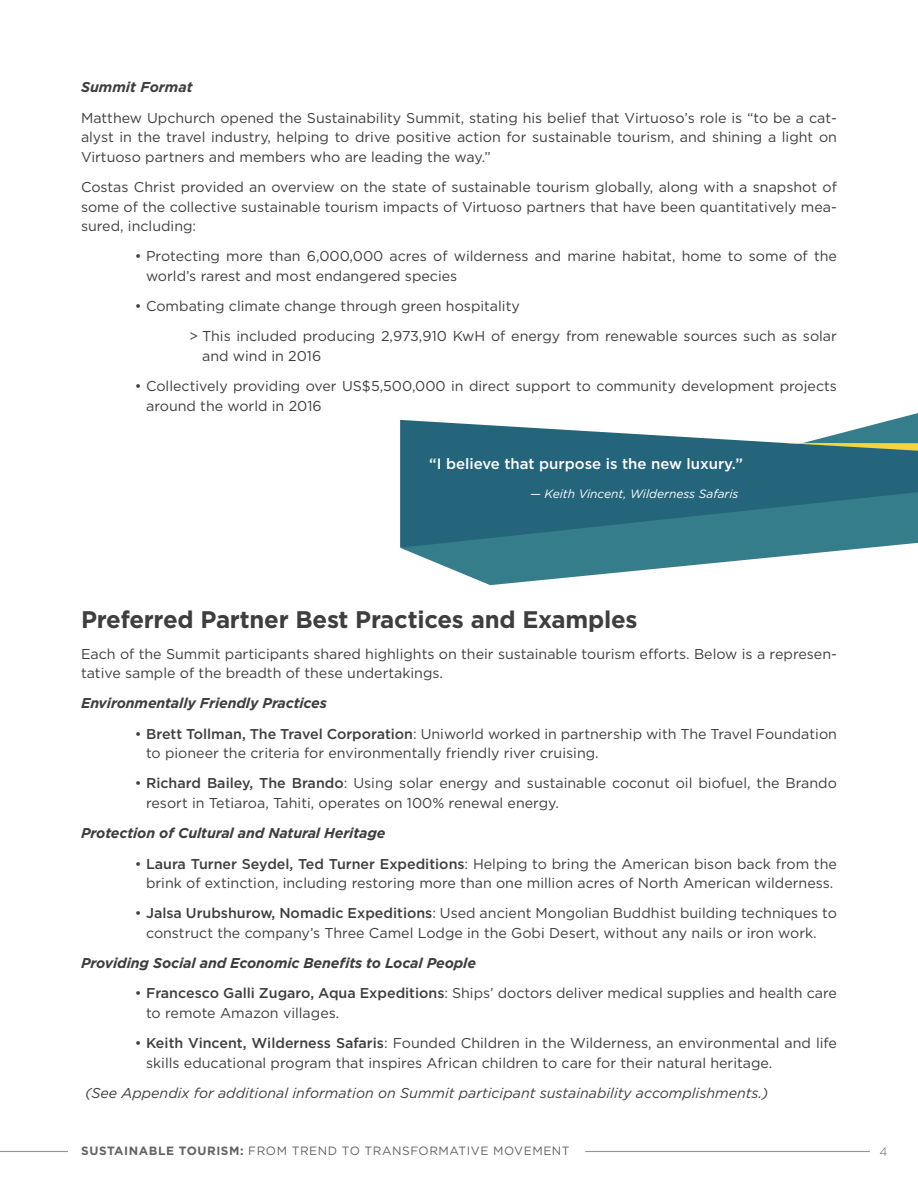
<style>
.page{position:relative;width:918px;height:1188px;background:#fff}
.page>*{position:absolute;margin:0;border:0;box-sizing:border-box;transform-origin:0 0}
.t1{font:700 24px "Gotham";letter-spacing:-.01em;color:#3e3e3f}
.t2{font:500 15px "Gotham";color:#fff}
.t3{font:14.25px/19.5px "Gotham";color:#3e3e3f}
.t4{font:italic 700 14.25px "Gotham";letter-spacing:-.01em;color:#3e3e3f}
.t5{font:italic 14.25px "Gotham";color:#3e3e3f}
.t6{font:12px "Gotham";letter-spacing:.045em;color:#636366}
.t7{font:italic 12px "Gotham";color:#fff}
.t8{font:300 12px "Gotham";color:#636366}
.s1{font-weight:500}
.s2{font-weight:700}
</style>
<div class="page">
<hr style="left:0;top:1151px;width:68px;height:1px;background:#939598">
<hr style="left:585px;top:1151px;width:286px;height:1px;background:#939598">
<svg style="left:400px;top:413px;width:518px;height:172px"></svg>
<svg style="left:400px;top:420px;width:518px;height:128px;background:#3d798b"></svg>
<svg style="left:782px;top:443px;width:136px;height:8px"></svg>
<p class="t4" style="left:81px;top:79px;width:113px">Summit Format</p>
<p class="t3" style="left:81px;top:108px;width:758px;text-align:justify">Matthew Upchurch opened the Sustainability Summit, stating his belief that Virtuoso’s role is “to be a cat&shy;alyst in the travel industry, helping to drive positive action for sustainable tourism, and shining a light on Virtuoso partners and members who are leading the way.”</p>
<p class="t3" style="left:81px;top:177px;width:758px;text-align:justify">Costas Christ provided an overview on the state of sustainable tourism globally, along with a snapshot of some of the collective sustainable tourism impacts of Virtuoso partners that have been quantitatively mea&shy;sured, including:</p>
<p class="t3" style="left:146px;top:246px;width:692px;text-indent:-11px">• Protecting more than 6,000,000 acres of wilderness and marine habitat, home to some of the world’s rarest and most endangered species</p>
<p class="t3" style="left:135px;top:296px;width:386px">• Combating climate change through green hospitality</p>
<p class="t3" style="left:202px;top:326px;width:636px;text-indent:-13px">&gt; This included producing 2,973,910 KwH of energy from renewable sources such as solar and wind in 2016</p>
<p class="t3" style="left:146px;top:376px;width:692px;text-indent:-11px">• Collectively providing over US$5,500,000 in direct support to community development projects around the world in 2016</p>
<p class="t2" style="left:429px;top:456px;width:315px">“I believe that purpose is the new luxury.”</p>
<p class="t7" style="left:530px;top:487px;width:210px">— Keith Vincent, Wilderness Safaris</p>
<p class="t1" style="left:81px;top:606px;width:558px">Preferred Partner Best Practices and Examples</p>
<p class="t3" style="left:81px;top:643px;width:758px">Each of the Summit participants shared highlights on their sustainable tourism efforts. Below is a represen&shy;tative sample of the breadth of these undertakings.</p>
<p class="t4" style="left:81px;top:695px;width:247px">Environmentally Friendly Practices</p>
<p class="t3" style="left:146px;top:724px;width:692px;text-indent:-11px">• <span class="s1">Brett Tollman, The Travel Corporation</span>: Uniworld worked in partnership with The Travel Foundation to pioneer the criteria for environmentally friendly river cruising.</p>
<p class="t3" style="left:146px;top:773px;width:692px;text-indent:-11px">• <span class="s1">Richard Bailey, The Brando</span>: Using solar energy and sustainable coconut oil biofuel, the Brando resort in Tetiaroa, Tahiti, operates on 100% renewal energy.</p>
<p class="t4" style="left:81px;top:825px;width:306px">Protection of Cultural and Natural Heritage</p>
<p class="t3" style="left:135px;top:853px;width:703px;text-align:center">• <span class="s1">Laura Turner Seydel, Ted Turner Expeditions</span>: Helping to bring the American bison back from the brink of extinction, including restoring more than one million acres of North American wilderness.</p>
<p class="t3" style="left:146px;top:903px;width:692px;text-indent:-11px">• <span class="s1">Jalsa Urubshurow, Nomadic Expeditions</span>: Used ancient Mongolian Buddhist building techniques to construct the company’s Three Camel Lodge in the Gobi Desert, without any nails or iron work.</p>
<p class="t4" style="left:81px;top:955px;width:397px">Providing Social and Economic Benefits to Local People</p>
<p class="t3" style="left:146px;top:983px;width:692px;text-indent:-11px">• <span class="s1">Francesco Galli Zugaro, Aqua Expeditions</span>: Ships’ doctors deliver medical supplies and health care to remote Amazon villages.</p>
<p class="t3" style="left:146px;top:1033px;width:692px;text-indent:-11px">• <span class="s1">Keith Vincent, Wilderness Safaris</span>: Founded Children in the Wilderness, an environmental and life skills educational program that inspires African children to care for their natural heritage.</p>
<p class="t5" style="left:85px;top:1085px;width:685px">(See Appendix for additional information on Summit participant sustainability accomplishments.)</p>
<p class="t6" style="left:81px;top:1143px;width:490px"><span class="s2">SUSTAINABLE TOURISM:</span> FROM TREND TO TRANSFORMATIVE MOVEMENT</p>
<p class="t8" style="left:880px;top:1145px;width:9px">4</p>
</div>
